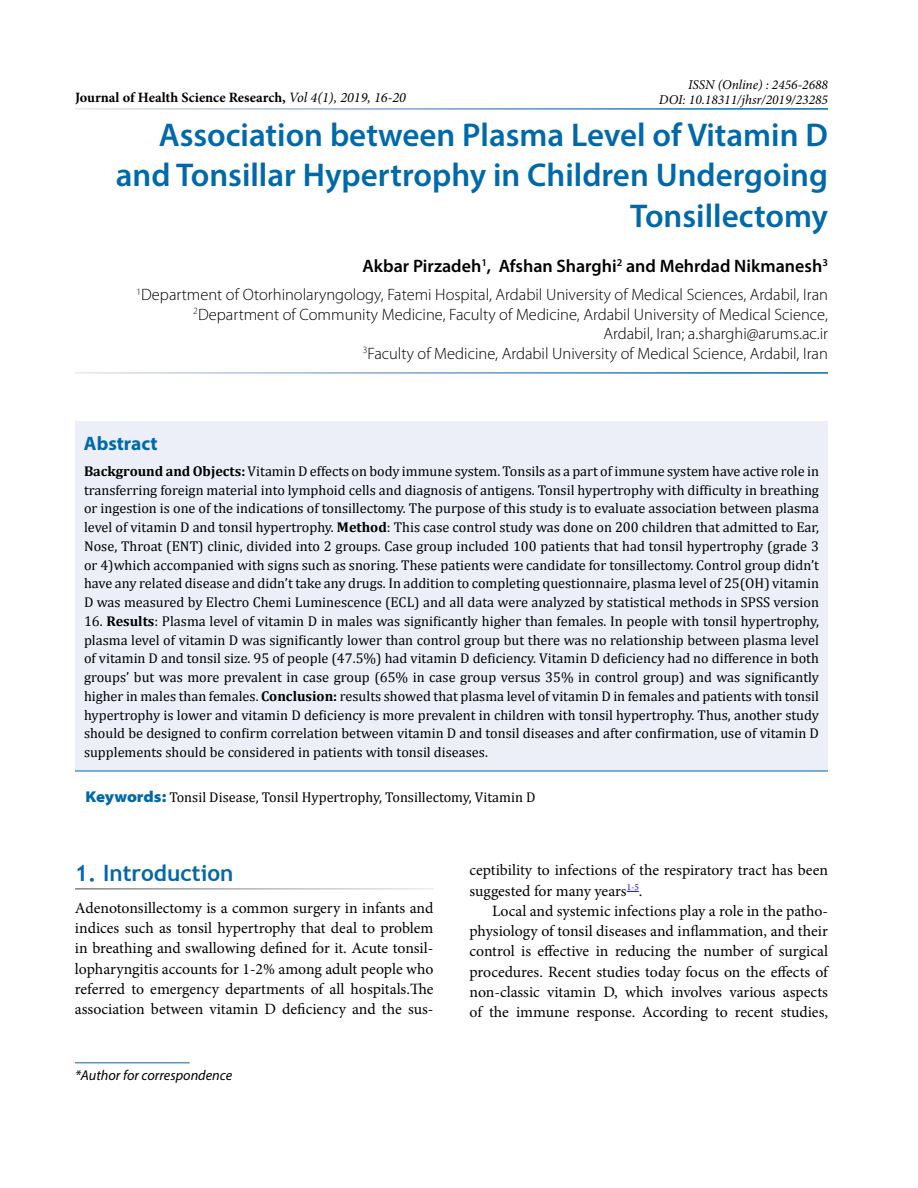
<style>
.page{position:relative;width:918px;height:1188px;background:#fff}
.page>*{position:absolute;margin:0;border:0;box-sizing:border-box;transform-origin:0 0}
.t1{font:600 33px/40.5px "Myriad Pro";color:#0069aa;text-align:right}
.t2{font:700 22.5px "Trebuchet MS";color:#0069aa}
.t3{font:700 19.5px "Myriad Pro";color:#0069aa}
.t4{font:600 18px "Myriad Pro";color:#000}
.t5{font:300 16.5px/19.5px "Myriad Pro";color:#000;text-align:right}
.t6{font:15.75px/20.2px "Minion Pro";color:#000;text-align:justify}
.t7{font:14.25px/18.8px "Cambria";color:#000;text-align:justify}
.t8{font:700 14.25px "Minion Pro";color:#000}
.t9{font:italic 14.25px "Myriad Pro";color:#000}
.t10{font:italic 13.5px/15px "Minion Pro";color:#000;text-align:right}
.s1{font-weight:400;font-style:italic}
.s2{font-weight:700}
.s3{font-family:"Myriad Pro";font-weight:900;font-stretch:semi-expanded;font-size:15.75px;color:#0069aa}
</style>
<div class="page">
<hr style="left:75px;top:1062px;width:115px;height:1px;background:#0069aa">
<div style="left:75px;top:422px;width:753px;height:349px;background:#eceff7"></div>
<hr style="left:75px;top:771px;width:753px;height:1px;background:#0069aa">
<svg style="left:627px;top:891px;width:12px;height:1px"></svg>
<p class="t10" style="left:659px;top:77px;width:171px">ISSN (Online) : 2456-2688<br>DOI: 10.18311/jhsr/2019/23285</p>
<h1 class="t1" style="left:116px;top:113px;width:714px">Association between Plasma Level of Vitamin D and Tonsillar Hypertrophy in Children Undergoing<br>Tonsillectomy</h1>
<p class="t4" style="left:363px;top:254px;width:467px">Akbar Pirzadeh<sup>1</sup>, Afshan Sharghi<sup>2</sup> and Mehrdad Nikmanesh<sup>3</sup></p>
<p class="t5" style="left:136px;top:285px;width:693px"><sup>1</sup>Department of Otorhinolaryngology, Fatemi Hospital, Ardabil University of Medical Sciences, Ardabil, Iran <sup>2</sup>Department of Community Medicine, Faculty of Medicine, Ardabil University of Medical Science,<br>Ardabil, Iran; a.sharghi@arums.ac.ir<br><sup>3</sup>Faculty of Medicine, Ardabil University of Medical Science, Ardabil, Iran</p>
<p class="t8" style="left:75px;top:87px;width:333px">Journal of Health Science Research, <span class="s1">Vol 4(1), 2019, 16-20</span></p>
<h3 class="t3" style="left:84px;top:430px;width:75px">Abstract</h3>
<p class="t7" style="left:84px;top:462px;width:737px"><span class="s2">Background and Objects:</span> Vitamin D effects on body immune system. Tonsils as a part of immune system have active role in transferring foreign material into lymphoid cells and diagnosis of antigens. Tonsil hypertrophy with difficulty in breathing or ingestion is one of the indications of tonsillectomy. The purpose of this study is to evaluate association between plasma level of vitamin D and tonsil hypertrophy. <span class="s2">Method</span>: This case control study was done on 200 children that admitted to Ear, Nose, Throat (ENT) clinic, divided into 2 groups. Case group included 100 patients that had tonsil hypertrophy (grade 3 or 4)which accompanied with signs such as snoring. These patients were candidate for tonsillectomy. Control group didn’t have any related disease and didn’t take any drugs. In addition to completing questionnaire, plasma level of 25(OH) vitamin D was measured by Electro Chemi Luminescence (ECL) and all data were analyzed by statistical methods in SPSS version</p>
<p class="t7" style="left:84px;top:612px;width:737px">16. <span class="s2">Results</span>: Plasma level of vitamin D in males was significantly higher than females. In people with tonsil hypertrophy, plasma level of vitamin D was significantly lower than control group but there was no relationship between plasma level of vitamin D and tonsil size. 95 of people (47.5%) had vitamin D deficiency. Vitamin D deficiency had no difference in both groups’ but was more prevalent in case group (65% in case group versus 35% in control group) and was significantly higher in males than females. <span class="s2">Conclusion:</span> results showed that plasma level of vitamin D in females and patients with tonsil hypertrophy is lower and vitamin D deficiency is more prevalent in children with tonsil hypertrophy. Thus, another study should be designed to confirm correlation between vitamin D and tonsil diseases and after confirmation, use of vitamin D supplements should be considered in patients with tonsil diseases.</p>
<p class="t7" style="left:85px;top:788px;width:452px"><span class="s3">Keywords:</span> Tonsil Disease, Tonsil Hypertrophy, Tonsillectomy, Vitamin D</p>
<h2 class="t2" style="left:75px;top:859px;width:160px">1. Introduction</h2>
<p class="t6" style="left:75px;top:898px;width:360px">Adenotonsillectomy is a common surgery in infants and indices such as tonsil hypertrophy that deal to problem in breathing and swallowing defined for it. Acute tonsil&shy;lopharyngitis accounts for 1-2% among adult people who referred to emergency departments of all hospitals.The association between vitamin D deficiency and the sus-</p>
<p class="t9" style="left:75px;top:1066px;width:159px">*Author for correspondence</p>
<p class="t6" style="left:470px;top:860px;width:360px">ceptibility to infections of the respiratory tract has been suggested for many years<sup>1-5</sup>.</p>
<p class="t6" style="left:470px;top:901px;width:360px;text-indent:23px">Local and systemic infections play a role in the patho&shy;physiology of tonsil diseases and inflammation, and their control is effective in reducing the number of surgical procedures. Recent studies today focus on the effects of non-classic vitamin D, which involves various aspects of the immune response. According to recent studies,</p>
</div>
